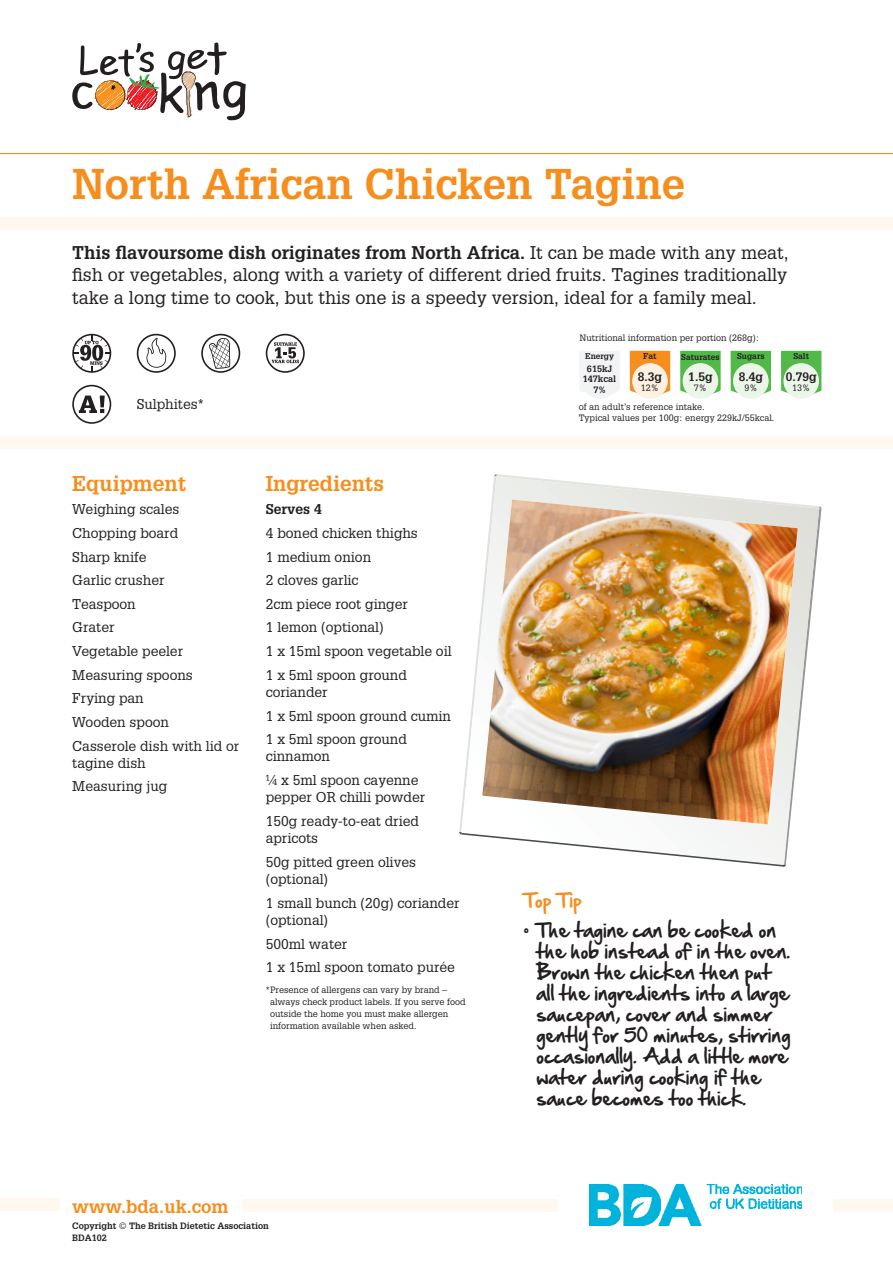
<style>
.page{position:relative;width:893px;height:1263px;background:#fff}
.page>*{position:absolute;margin:0;border:0;box-sizing:border-box;transform-origin:0 0}
.Recipe_Title_Pantone{font:700 42px "Glypha";color:#f68e1e}
.Recipe_Sub_Title_Pan{font:700 21px "Glypha";color:#f68e1e}
.t1{font:18px/21px "Hand Of Sean";color:#231f20}
.Recipe_Introduction{font:18px/22.5px "Glypha";color:#231f20;text-align:justify}
.t2{font:700 18px "Glypha";color:#f68e1e}
.t3{font:18px "Hand Of Sean";color:#f68e1e}
.Recipe_Body_Copy{font:13.8px/17.2px "Glypha";color:#231f20}
.t4{font:700 13.8px "Glypha";color:#231f20}
.t5{font:700 12px "Glypha";color:#231f20}
.t6{font:9px/12px "Glypha";color:#231f20}
.t7{font:700 9px/10.5px "Glypha";color:#231f20;text-align:center}
.t8{font:700 8.25px "Glypha";color:#231f20}
.s1{font-weight:700}
</style>
<div class="page">
<div style="left:0;top:436px;width:893px;height:12px;background:#fef8f0"></div>
<svg style="left:459px;top:474px;width:363px;height:393px"></svg>
<img style="left:482px;top:499px;width:316px;height:325px">
<svg style="left:580px;top:351px;width:40px;height:48px"></svg>
<svg style="left:630px;top:351px;width:40px;height:43px"></svg>
<svg style="left:680px;top:351px;width:41px;height:43px"></svg>
<svg style="left:731px;top:351px;width:40px;height:43px"></svg>
<svg style="left:781px;top:351px;width:40px;height:43px"></svg>
<div style="left:632px;top:363px;width:36px;height:36px;background:#fef1e2;border-radius:50%"></div>
<div style="left:683px;top:363px;width:35px;height:36px;background:#ebf5e8;border-radius:50%"></div>
<div style="left:733px;top:363px;width:36px;height:36px;background:#ebf5e8;border-radius:50%"></div>
<div style="left:783px;top:363px;width:36px;height:36px;background:#ebf5e8;border-radius:50%"></div>
<svg style="left:72px;top:385px;width:39px;height:39px"></svg>
<svg style="left:72px;top:334px;width:39px;height:39px"></svg>
<svg style="left:137px;top:334px;width:39px;height:39px"></svg>
<svg style="left:201px;top:334px;width:39px;height:39px"></svg>
<svg style="left:266px;top:334px;width:39px;height:39px"></svg>
<hr style="left:0;top:153px;width:893px;height:1px;background:#f68e1e">
<div style="left:0;top:217px;width:893px;height:13px;background:#fef8f0"></div>
<div style="left:0;top:1198px;width:60px;height:13px;background:#fef8f0"></div>
<div style="left:833px;top:1199px;width:60px;height:12px;background:#fef8f0"></div>
<div style="left:242px;top:1199px;width:316px;height:12px;background:#fef8f0"></div>
<img style="left:589px;top:1184px;width:213px;height:42px">
<svg style="left:72px;top:43px;width:174px;height:77px"></svg>
<p class="Recipe_Title_Pantone" style="left:72px;top:158px;width:614px">North African Chicken Tagine</p>
<p class="Recipe_Introduction" style="left:72px;top:241px;width:718px"><span class="s1">This flavoursome dish originates from North Africa.</span> It can be made with any meat, fish or vegetables, along with a variety of different dried fruits. Tagines traditionally take a long time to cook, but this one is a speedy version, ideal for a family meal.</p>
<p class="Recipe_Body_Copy" style="left:137px;top:396px;width:69px">Sulphites*</p>
<p class="Recipe_Sub_Title_Pan" style="left:72px;top:470px;width:115px">Equipment</p>
<p class="Recipe_Body_Copy" style="left:72px;top:500px;width:109px">Weighing scales</p>
<p class="Recipe_Body_Copy" style="left:72px;top:524px;width:107px">Chopping board</p>
<p class="Recipe_Body_Copy" style="left:72px;top:548px;width:76px">Sharp knife</p>
<p class="Recipe_Body_Copy" style="left:72px;top:571px;width:94px">Garlic crusher</p>
<p class="Recipe_Body_Copy" style="left:72px;top:595px;width:65px">Teaspoon</p>
<p class="Recipe_Body_Copy" style="left:72px;top:618px;width:44px">Grater</p>
<p class="Recipe_Body_Copy" style="left:72px;top:642px;width:112px">Vegetable peeler</p>
<p class="Recipe_Body_Copy" style="left:72px;top:666px;width:122px">Measuring spoons</p>
<p class="Recipe_Body_Copy" style="left:72px;top:689px;width:73px">Frying pan</p>
<p class="Recipe_Body_Copy" style="left:72px;top:713px;width:98px">Wooden spoon</p>
<p class="Recipe_Body_Copy" style="left:72px;top:737px;width:169px">Casserole dish with lid or tagine dish</p>
<p class="Recipe_Body_Copy" style="left:72px;top:778px;width:97px">Measuring jug</p>
<p class="Recipe_Sub_Title_Pan" style="left:266px;top:470px;width:120px">Ingredients</p>
<p class="t4" style="left:266px;top:501px;width:57px">Serves 4</p>
<p class="Recipe_Body_Copy" style="left:266px;top:524px;width:154px">4 boned chicken thighs</p>
<p class="Recipe_Body_Copy" style="left:266px;top:548px;width:107px">1 medium onion</p>
<p class="Recipe_Body_Copy" style="left:266px;top:571px;width:94px">2 cloves garlic</p>
<p class="Recipe_Body_Copy" style="left:266px;top:595px;width:144px">2cm piece root ginger</p>
<p class="Recipe_Body_Copy" style="left:266px;top:618px;width:119px">1 lemon (optional)</p>
<p class="Recipe_Body_Copy" style="left:266px;top:642px;width:187px">1 x 15ml spoon vegetable oil</p>
<p class="Recipe_Body_Copy" style="left:266px;top:666px;width:143px">1 x 5ml spoon ground coriander</p>
<p class="Recipe_Body_Copy" style="left:266px;top:707px;width:187px">1 x 5ml spoon ground cumin</p>
<p class="Recipe_Body_Copy" style="left:266px;top:730px;width:143px">1 x 5ml spoon ground cinnamon</p>
<p class="Recipe_Body_Copy" style="left:266px;top:771px;width:161px">¼ x 5ml spoon cayenne pepper OR chilli powder</p>
<p class="Recipe_Body_Copy" style="left:266px;top:812px;width:155px">150g ready-to-eat dried apricots</p>
<p class="Recipe_Body_Copy" style="left:266px;top:853px;width:152px">50g pitted green olives (optional)</p>
<p class="Recipe_Body_Copy" style="left:266px;top:894px;width:195px">1 small bunch (20g) coriander (optional)</p>
<p class="Recipe_Body_Copy" style="left:266px;top:935px;width:83px">500ml water</p>
<p class="Recipe_Body_Copy" style="left:266px;top:958px;width:191px">1 x 15ml spoon tomato purée</p>
<p class="t6" style="left:270px;top:983px;width:197px;text-indent:-4px">*Presence of allergens can vary by brand – always check product labels. If you serve food outside the home you must make allergen information available when asked.</p>
<p class="t2" style="left:72px;top:1195px;width:158px">www.bda.uk.com</p>
<p class="t7" style="left:72px;top:1219px;width:198px;line-height:12px;text-align:left">Copyright © The British Dietetic Association<br>BDA102</p>
<p class="t6" style="left:579px;top:331px;width:181px">Nutritional information per portion (268g):</p>
<p class="t8" style="left:643px;top:351px;width:15px">Fat</p>
<p class="t8" style="left:681px;top:352px;width:40px">Saturates</p>
<p class="t8" style="left:737px;top:351px;width:29px">Sugars</p>
<p class="t8" style="left:793px;top:351px;width:17px">Salt</p>
<p class="t8" style="left:585px;top:351px;width:30px">Energy</p>
<p class="t7" style="left:583px;top:363px;width:35px">615kJ<br>147kcal</p>
<p class="t7" style="left:593px;top:384px;width:14px">7%</p>
<p class="t5" style="left:638px;top:369px;width:26px">8.3g</p>
<p class="t6" style="left:641px;top:382px;width:20px">12%</p>
<p class="t5" style="left:739px;top:369px;width:26px">8.4g</p>
<p class="t6" style="left:744px;top:382px;width:15px">9%</p>
<p class="t5" style="left:786px;top:369px;width:32px">0.79g</p>
<p class="t6" style="left:792px;top:382px;width:20px">13%</p>
<p class="t5" style="left:688px;top:369px;width:26px">1.5g</p>
<p class="t6" style="left:694px;top:382px;width:15px">7%</p>
<p class="t6" style="left:579px;top:402px;width:197px;line-height:10.5px">of an adult’s reference intake.<br>Typical values per 100g: energy 229kJ/55kcal.</p>
<p class="t3" style="left:524px;top:884px;width:60px">Top Tip</p>
<p class="t1" style="left:536px;top:919px;width:256px;text-indent:-13px">• The tagine can be cooked on the hob instead of in the oven.<br>Brown the chicken then put all the ingredients into a large saucepan, cover and simmer gently for 50 minutes, stirring occasionally. Add a little more water during cooking if the sauce becomes too thick.</p>
</div>
